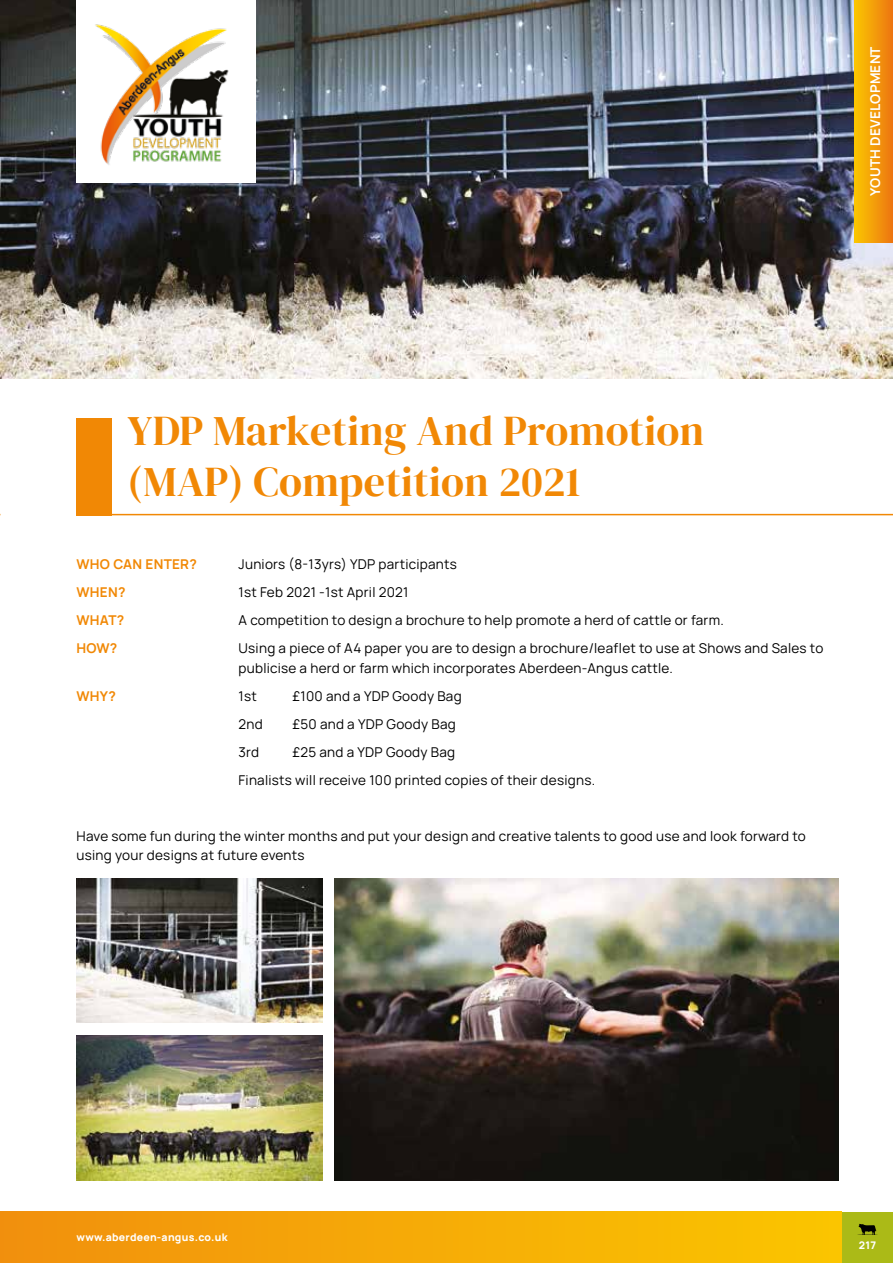
<style>
.page{position:relative;width:893px;height:1263px;background:#fff}
.page>*{position:absolute;margin:0;border:0;box-sizing:border-box;transform-origin:0 0}
.t1{font:42px/50.4px "DM Serif Display";letter-spacing:.01em;color:#f18805}
.t2{font:13.5px/19.5px "Manrope";letter-spacing:.02em;color:#000}
.t3{font:700 13.5px "Manrope";letter-spacing:.02em;color:#f18805}
.t4{font:700 13.5px "Manrope";letter-spacing:.02em;color:#fff}
.t5{font:800 10.5px "Manrope";letter-spacing:.025em;color:#fff}
</style>
<div class="page">
<div style="left:0;top:1212px;width:842px;height:51px;background:linear-gradient(to right,#f1900e,#fbc600)"></div>
<div style="left:842px;top:1212px;width:51px;height:51px;background:#abba17"></div>
<svg style="left:857px;top:1224px;width:21px;height:11px"></svg>
<img style="left:0;top:0;width:893px;height:378px">
<div style="left:77px;top:418px;width:35px;height:97px;background:#f18805"></div>
<hr style="left:98px;top:514px;width:795px;height:1px;background:#f18805">
<img style="left:77px;top:1035px;width:245px;height:145px">
<img style="left:77px;top:878px;width:245px;height:145px">
<img style="left:334px;top:878px;width:505px;height:302px">
<div style="left:77px;top:0;width:179px;height:183px;background:#fff"></div>
<img style="left:95px;top:24px;width:134px;height:141px">
<div style="left:855px;top:0;width:38px;height:242px;background:linear-gradient(to right,#fbc601,#ed7811)"></div>
<p class="t4" style="left:866px;top:196px;width:151px;rotate:-90deg">YOUTH DEVELOPMENT</p>
<h1 class="t1" style="left:128px;top:406px;width:578px">YDP Marketing And Promotion (MAP) Competition 2021</h1>
<p class="t3" style="left:77px;top:555px;width:122px">WHO CAN ENTER?</p>
<p class="t2" style="left:239px;top:554px;width:220px">Juniors (8-13yrs) YDP participants</p>
<p class="t3" style="left:77px;top:583px;width:51px">WHEN?</p>
<p class="t2" style="left:239px;top:582px;width:171px">1st Feb 2021 -1st April 2021</p>
<p class="t3" style="left:77px;top:611px;width:49px">WHAT?</p>
<p class="t2" style="left:239px;top:610px;width:487px">A competition to design a brochure to help promote a herd of cattle or farm.</p>
<p class="t3" style="left:77px;top:639px;width:42px">HOW?</p>
<p class="t2" style="left:239px;top:638px;width:586px">Using a piece of A4 paper you are to design a brochure/leaflet to use at Shows and Sales to publicise a herd or farm which incorporates Aberdeen-Angus cattle.</p>
<p class="t3" style="left:77px;top:686px;width:41px">WHY?</p>
<p class="t2" style="left:239px;top:685px;width:20px">1st</p>
<p class="t2" style="left:293px;top:685px;width:171px">£100 and a YDP Goody Bag</p>
<p class="t2" style="left:239px;top:713px;width:26px">2nd</p>
<p class="t2" style="left:293px;top:713px;width:165px">£50 and a YDP Goody Bag</p>
<p class="t2" style="left:239px;top:741px;width:22px">3rd</p>
<p class="t2" style="left:239px;top:737px;width:358px;line-height:28px;text-indent:54px">£25 and a YDP Goody Bag<br>Finalists will receive 100 printed copies of their designs.</p>
<p class="t2" style="left:77px;top:825px;width:731px">Have some fun during the winter months and put your design and creative talents to good use and look forward to using your designs at future events</p>
<p class="t5" style="left:77px;top:1229px;width:153px">www.aberdeen-angus.co.uk</p>
<p class="t5" style="left:859px;top:1238px;width:19px">217</p>
</div>
